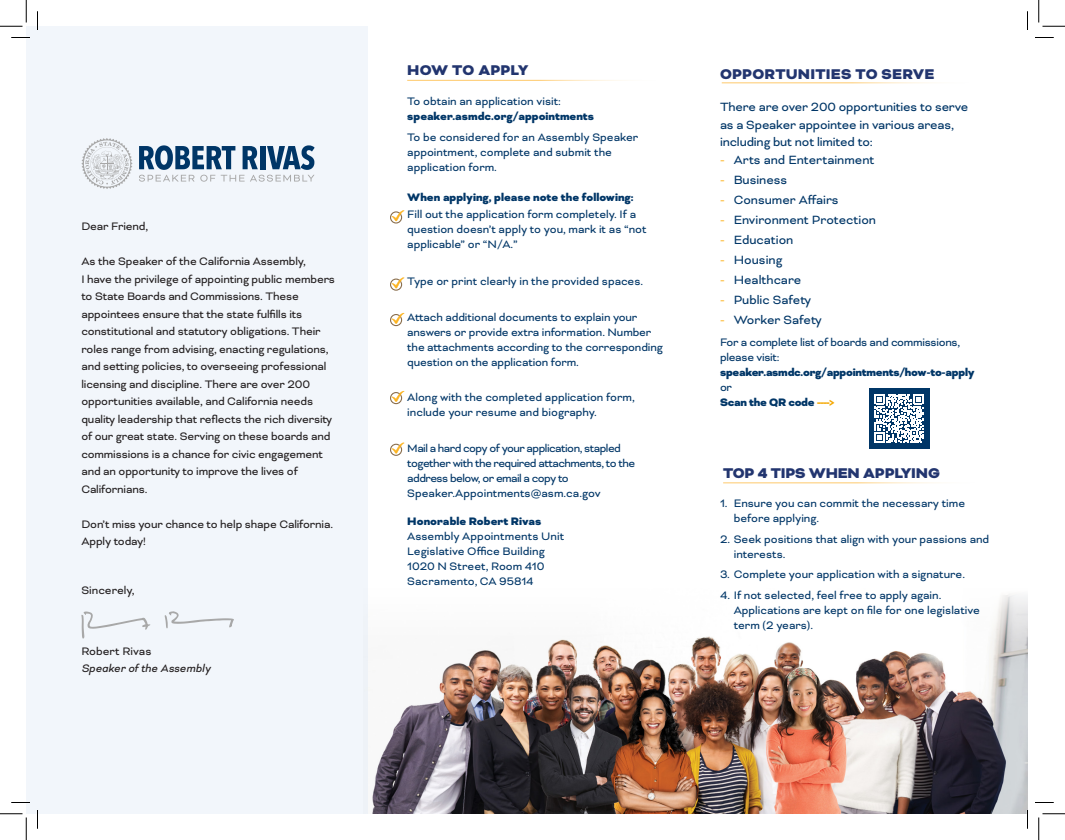
<style>
.page{position:relative;width:1065px;height:840px;background:#fff}
.page>*{position:absolute;margin:0;border:0;box-sizing:border-box;transform-origin:0 0}
.t1{font:900 16.25px "Bicyclette";color:#22356f}
.t2{font:13.75px/17.5px "Bicyclette";letter-spacing:-.01em;color:#003667}
.t3{font:12.5px/15px "Bicyclette";color:#003667}
.t4{font:12.5px/17.5px "Bicyclette";letter-spacing:-.01em;color:#231f20}
.t5{font:12.5px/15px "Bicyclette";letter-spacing:-.04em;color:#003667}
.t6{font:900 12.5px "Bicyclette";color:#003667}
.t7{font:900 12.5px/15px "Bicyclette";letter-spacing:-.02em;color:#003667}
.t8{font:12.5px/15px "Bicyclette";letter-spacing:-.02em;color:#003667}
.t9{font:italic 12.5px "Bicyclette";color:#231f20}
.s1{color:#fcb423}
.s2{font-weight:400}
.s3{color:#f4a700}
</style>
<div class="page">
<img style="left:372px;top:594px;width:656px;height:220px">
<div style="left:26px;top:26px;width:342px;height:788px;background:#f2f6fb"></div>
<hr style="left:407px;top:80px;width:266px;height:1px;background:#fec96c">
<hr style="left:722px;top:83px;width:265px;height:1px;background:#fec96c">
<hr style="left:723px;top:483px;width:266px;height:1px;background:#fec96c">
<div style="left:390px;top:279px;width:12px;height:12px;border:1px solid #896d4b;border-radius:50%"></div>
<svg style="left:392px;top:277px;width:12px;height:11px"></svg>
<div style="left:390px;top:211px;width:12px;height:13px;border:1px solid #896d4b;border-radius:50%"></div>
<svg style="left:392px;top:210px;width:12px;height:11px"></svg>
<div style="left:390px;top:314px;width:12px;height:12px;border:1px solid #896d4b;border-radius:50%"></div>
<svg style="left:392px;top:313px;width:12px;height:11px"></svg>
<div style="left:390px;top:392px;width:12px;height:12px;border:1px solid #896d4b;border-radius:50%"></div>
<svg style="left:392px;top:391px;width:12px;height:11px"></svg>
<div style="left:390px;top:444px;width:12px;height:12px;border:1px solid #896d4b;border-radius:50%"></div>
<svg style="left:392px;top:443px;width:12px;height:11px"></svg>
<svg style="left:81px;top:611px;width:69px;height:28px"></svg>
<svg style="left:165px;top:611px;width:69px;height:17px"></svg>
<svg style="left:139px;top:145px;width:176px;height:37px"></svg>
<svg style="left:81px;top:138px;width:52px;height:51px"></svg>
<div style="left:869px;top:388px;width:60px;height:61px;background:#003667"></div>
<svg style="left:875px;top:394px;width:48px;height:49px"></svg>
<svg style="left:11px;top:37px;width:19px;height:1px"></svg>
<svg style="left:1035px;top:37px;width:19px;height:1px"></svg>
<svg style="left:11px;top:802px;width:19px;height:1px"></svg>
<svg style="left:1035px;top:802px;width:19px;height:1px"></svg>
<svg style="left:37px;top:11px;width:1px;height:19px"></svg>
<svg style="left:37px;top:810px;width:1px;height:19px"></svg>
<svg style="left:1027px;top:11px;width:1px;height:19px"></svg>
<svg style="left:1027px;top:810px;width:1px;height:19px"></svg>
<svg style="left:0;top:0;width:27px;height:27px"></svg>
<svg style="left:0;top:814px;width:27px;height:26px"></svg>
<svg style="left:1039px;top:0;width:26px;height:27px"></svg>
<svg style="left:1039px;top:814px;width:26px;height:26px"></svg>
<p class="t4" style="left:81px;top:218px;width:68px">Dear Friend,</p>
<p class="t4" style="left:81px;top:253px;width:255px">As the Speaker of the California Assembly,<br>I have the privilege of appointing public members to State Boards and Commissions. These appointees ensure that the state fulfills its constitutional and statutory obligations. Their roles range from advising, enacting regulations, and setting policies, to overseeing professional licensing and discipline. There are over 200</p>
<p class="t4" style="left:81px;top:393px;width:252px">opportunities available, and California needs quality leadership that reflects the rich diversity of our great state. Serving on these boards and commissions is a chance for civic engagement and an opportunity to improve the lives of Californians.</p>
<p class="t4" style="left:81px;top:515px;width:253px">Don’t miss your chance to help shape California.<br>Apply today!</p>
<p class="t4" style="left:81px;top:582px;width:55px">Sincerely,</p>
<p class="t4" style="left:81px;top:643px;width:72px">Robert Rivas</p>
<p class="t9" style="left:81px;top:661px;width:131px">Speaker of the Assembly</p>
<p class="t1" style="left:407px;top:60px;width:123px">HOW TO APPLY</p>
<p class="t3" style="left:407px;top:94px;width:155px">To obtain an application visit:</p>
<p class="t6" style="left:407px;top:109px;width:188px">speaker.asmdc.org/appointments</p>
<p class="t3" style="left:407px;top:129px;width:233px">To be considered for an Assembly Speaker appointment, complete and submit the application form.</p>
<p class="t6" style="left:407px;top:189px;width:228px">When applying, please note the following:</p>
<p class="t3" style="left:407px;top:207px;width:241px">Fill out the application form completely. If a question doesn’t apply to you, mark it as “not applicable” or “N/A.”</p>
<p class="t3" style="left:407px;top:274px;width:238px">Type or print clearly in the provided spaces.</p>
<p class="t3" style="left:407px;top:309px;width:257px">Attach additional documents to explain your answers or provide extra information. Number the attachments according to the corresponding question on the application form.</p>
<p class="t3" style="left:407px;top:390px;width:229px">Along with the completed application form, include your resume and biography.</p>
<p class="t5" style="left:407px;top:441px;width:229px">Mail a hard copy of your application, stapled together with the required attachments, to the address below, or email a copy to Speaker.Appointments@asm.ca.gov</p>
<p class="t6" style="left:407px;top:514px;width:136px">Honorable Robert Rivas</p>
<p class="t3" style="left:407px;top:529px;width:159px">Assembly Appointments Unit</p>
<p class="t3" style="left:407px;top:544px;width:139px">Legislative Office Building</p>
<p class="t3" style="left:407px;top:559px;width:139px">1020 N Street, Room 410</p>
<p class="t3" style="left:407px;top:574px;width:128px">Sacramento, CA 95814</p>
<p class="t1" style="left:720px;top:64px;width:216px">OPPORTUNITIES TO SERVE</p>
<p class="t2" style="left:720px;top:98px;width:250px">There are over 200 opportunities to serve as a Speaker appointee in various areas, including but not limited to:</p>
<p class="t2" style="left:720px;top:151px;width:156px"><span class="s1">-</span> Arts and Entertainment</p>
<p class="t2" style="left:720px;top:171px;width:69px"><span class="s1">-</span> Business</p>
<p class="t2" style="left:720px;top:191px;width:120px"><span class="s1">-</span> Consumer Affairs</p>
<p class="t2" style="left:720px;top:211px;width:158px"><span class="s1">-</span> Environment Protection</p>
<p class="t2" style="left:720px;top:231px;width:75px"><span class="s1">-</span> Education</p>
<p class="t2" style="left:720px;top:251px;width:64px"><span class="s1">-</span> Housing</p>
<p class="t2" style="left:720px;top:271px;width:83px"><span class="s1">-</span> Healthcare</p>
<p class="t2" style="left:720px;top:291px;width:93px"><span class="s1">-</span> Public Safety</p>
<p class="t2" style="left:720px;top:311px;width:103px"><span class="s1">-</span> Worker Safety</p>
<p class="t8" style="left:720px;top:335px;width:242px">For a complete list of boards and commissions, please visit:</p>
<p class="t7" style="left:720px;top:365px;width:256px">speaker.asmdc.org/appointments/how-to-apply</p>
<p class="t7" style="left:720px;top:380px;width:117px"><span class="s2">or<br></span>Scan the QR code <span class="s3">----&gt;</span></p>
<p class="t1" style="left:723px;top:463px;width:218px">TOP 4 TIPS WHEN APPLYING</p>
<p class="t3" style="left:734px;top:496px;width:233px;text-indent:-14px">1. Ensure you can commit the necessary time before applying.</p>
<p class="t3" style="left:734px;top:532px;width:257px;text-indent:-14px">2. Seek positions that align with your passions and interests.</p>
<p class="t3" style="left:720px;top:567px;width:247px">3. Complete your application with a signature.</p>
<p class="t3" style="left:734px;top:588px;width:248px;text-indent:-14px">4. If not selected, feel free to apply again.<br>Applications are kept on file for one legislative term (2 years).</p>
</div>
